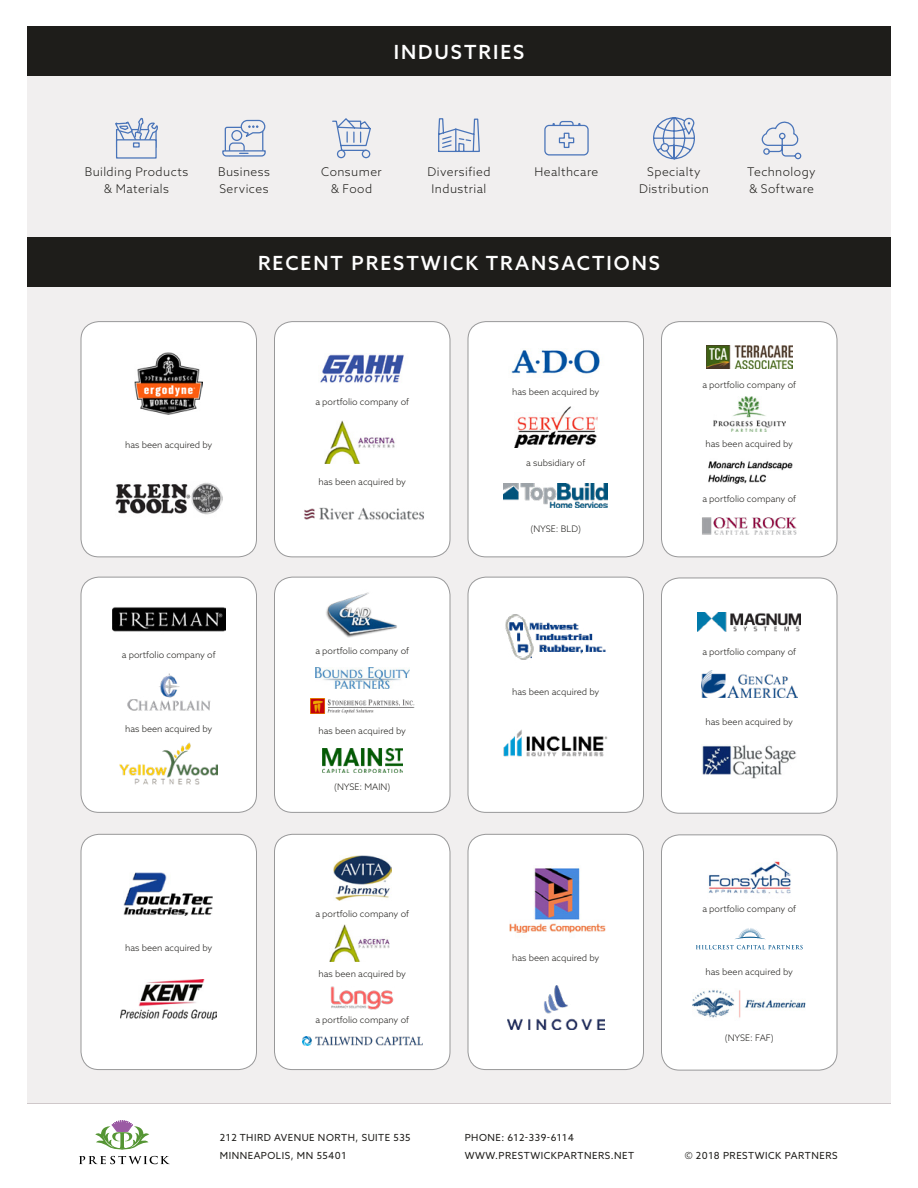
<style>
.page{position:relative;width:918px;height:1188px;background:#fff}
.page>*{position:absolute;margin:0;border:0;box-sizing:border-box;transform-origin:0 0}
.t1{font:500 19.5px "Azo Sans";letter-spacing:.1em;color:#fff}
.t2{font:300 12px/16.5px "Azo Sans";letter-spacing:.035em;color:#1e1d1a;text-align:center}
.t3{font:9.75px/18px "Azo Sans";letter-spacing:.05em;color:#1e1d1a}
.t4{font:300 9px "Azo Sans";color:#1e1d1a}
</style>
<div class="page">
<svg style="left:79px;top:1156px;width:91px;height:8px"></svg>
<svg style="left:95px;top:1120px;width:54px;height:30px"></svg>
<hr style="left:27px;top:1102px;width:864px;height:2px;background:#ab9fa2">
<div style="left:27px;top:76px;width:864px;height:1026px;background:#f1efef"></div>
<div style="left:27px;top:26px;width:864px;height:50px;background:#1e1d1a"></div>
<div style="left:27px;top:237px;width:864px;height:50px;background:#1e1d1a"></div>
<div style="left:81px;top:322px;width:175px;height:235px;background:#fff;border-radius:18px"></div>
<div style="left:81px;top:321px;width:176px;height:236px;border:1px solid #989899;border-radius:18px"></div>
<div style="left:81px;top:834px;width:175px;height:236px;background:#fff;border-radius:18px"></div>
<div style="left:81px;top:834px;width:176px;height:236px;border:1px solid #989899;border-radius:18px"></div>
<img style="left:135px;top:352px;width:68px;height:63px">
<img style="left:115px;top:483px;width:107px;height:32px">
<div style="left:274px;top:322px;width:176px;height:235px;background:#fff;border-radius:18px"></div>
<div style="left:274px;top:321px;width:176px;height:236px;border:1px solid #989899;border-radius:18px"></div>
<div style="left:274px;top:834px;width:176px;height:236px;background:#fff;border-radius:18px"></div>
<div style="left:274px;top:834px;width:176px;height:236px;border:1px solid #989899;border-radius:18px"></div>
<img style="left:320px;top:354px;width:84px;height:29px">
<img style="left:324px;top:420px;width:71px;height:44px">
<img style="left:330px;top:925px;width:60px;height:37px">
<img style="left:304px;top:507px;width:120px;height:13px">
<div style="left:468px;top:322px;width:176px;height:235px;background:#fff;border-radius:18px"></div>
<div style="left:468px;top:321px;width:176px;height:236px;border:1px solid #989899;border-radius:18px"></div>
<div style="left:468px;top:834px;width:176px;height:236px;background:#fff;border-radius:18px"></div>
<div style="left:468px;top:834px;width:176px;height:236px;border:1px solid #989899;border-radius:18px"></div>
<img style="left:511px;top:350px;width:89px;height:24px">
<img style="left:514px;top:406px;width:83px;height:41px">
<img style="left:504px;top:484px;width:104px;height:23px">
<div style="left:662px;top:322px;width:175px;height:235px;background:#fff;border-radius:18px"></div>
<div style="left:661px;top:321px;width:176px;height:236px;border:1px solid #989899;border-radius:18px"></div>
<div style="left:662px;top:835px;width:175px;height:235px;background:#fff;border-radius:18px"></div>
<div style="left:661px;top:834px;width:176px;height:236px;border:1px solid #989899;border-radius:18px"></div>
<img style="left:708px;top:461px;width:85px;height:23px">
<img style="left:706px;top:345px;width:86px;height:24px">
<img style="left:713px;top:396px;width:72px;height:36px">
<img style="left:702px;top:517px;width:95px;height:18px">
<div style="left:81px;top:577px;width:175px;height:235px;background:#fff;border-radius:18px"></div>
<div style="left:81px;top:577px;width:176px;height:236px;border:1px solid #989899;border-radius:18px"></div>
<img style="left:112px;top:607px;width:113px;height:25px">
<img style="left:127px;top:673px;width:84px;height:38px">
<img style="left:120px;top:743px;width:98px;height:42px">
<div style="left:274px;top:577px;width:176px;height:235px;background:#fff;border-radius:18px"></div>
<div style="left:274px;top:577px;width:176px;height:236px;border:1px solid #989899;border-radius:18px"></div>
<img style="left:326px;top:592px;width:71px;height:45px">
<img style="left:315px;top:668px;width:94px;height:20px">
<img style="left:310px;top:698px;width:104px;height:16px">
<img style="left:322px;top:749px;width:80px;height:23px">
<div style="left:468px;top:577px;width:176px;height:235px;background:#fff;border-radius:18px"></div>
<div style="left:468px;top:577px;width:176px;height:236px;border:1px solid #989899;border-radius:18px"></div>
<img style="left:503px;top:729px;width:105px;height:28px">
<img style="left:505px;top:614px;width:101px;height:46px">
<div style="left:662px;top:578px;width:175px;height:235px;background:#fff;border-radius:18px"></div>
<div style="left:661px;top:578px;width:176px;height:236px;border:1px solid #989899;border-radius:18px"></div>
<img style="left:698px;top:613px;width:103px;height:19px">
<img style="left:701px;top:671px;width:96px;height:27px">
<img style="left:702px;top:745px;width:95px;height:33px">
<svg style="left:115px;top:117px;width:43px;height:30px"></svg>
<div style="left:116px;top:139px;width:41px;height:20px;background:#f1efef;border:1px solid #4974b9"></div>
<div style="left:133px;top:142px;width:7px;height:6px;border:1px solid #4974b9"></div>
<svg style="left:438px;top:118px;width:42px;height:34px"></svg>
<svg style="left:761px;top:121px;width:41px;height:39px"></svg>
<svg style="left:222px;top:119px;width:44px;height:38px"></svg>
<svg style="left:544px;top:120px;width:45px;height:36px"></svg>
<svg style="left:653px;top:117px;width:42px;height:43px"></svg>
<div style="left:661px;top:144px;width:8px;height:7px;background:#f1efef;border-radius:50%"></div>
<div style="left:660px;top:143px;width:9px;height:9px;border:1px solid #4974b9;border-radius:50%"></div>
<svg style="left:332px;top:118px;width:39px;height:41px"></svg>
<img style="left:123px;top:872px;width:90px;height:44px">
<img style="left:121px;top:980px;width:96px;height:40px">
<img style="left:333px;top:855px;width:58px;height:46px">
<img style="left:330px;top:986px;width:64px;height:23px">
<img style="left:302px;top:1037px;width:120px;height:9px">
<img style="left:509px;top:868px;width:97px;height:65px">
<img style="left:507px;top:985px;width:97px;height:45px">
<img style="left:708px;top:861px;width:83px;height:33px">
<svg style="left:696px;top:945px;width:107px;height:4px"></svg>
<svg style="left:735px;top:928px;width:30px;height:11px"></svg>
<img style="left:693px;top:990px;width:113px;height:28px">
<h1 class="t1" style="left:394px;top:39px;width:132px">INDUSTRIES</h1>
<h2 class="t2" style="left:85px;top:164px;width:105px">Building Products &amp; Materials</h2>
<h2 class="t2" style="left:428px;top:164px;width:64px">Diversified<br>Industrial</h2>
<h2 class="t2" style="left:747px;top:164px;width:70px;text-align:left">Technology &amp; Software</h2>
<h2 class="t2" style="left:218px;top:164px;width:53px;text-align:left">Business<br>Services</h2>
<h2 class="t2" style="left:535px;top:164px;width:65px">Healthcare</h2>
<h2 class="t2" style="left:639px;top:164px;width:71px">Specialty<br>Distribution</h2>
<h2 class="t2" style="left:321px;top:164px;width:62px">Consumer &amp; Food</h2>
<p class="t4" style="left:125px;top:439px;width:89px">has been acquired by</p>
<h1 class="t1" style="left:258px;top:250px;width:403px">RECENT PRESTWICK TRANSACTIONS</h1>
<p class="t4" style="left:315px;top:396px;width:95px">a portfolio company of</p>
<p class="t4" style="left:319px;top:476px;width:89px">has been acquired by</p>
<p class="t4" style="left:512px;top:386px;width:89px">has been acquired by</p>
<p class="t4" style="left:526px;top:457px;width:61px">a subsidiary of</p>
<p class="t4" style="left:530px;top:522px;width:52px">(NYSE: BLD)</p>
<p class="t4" style="left:702px;top:378px;width:95px">a portfolio company of</p>
<p class="t4" style="left:706px;top:438px;width:89px">has been acquired by</p>
<p class="t4" style="left:702px;top:493px;width:95px">a portfolio company of</p>
<p class="t4" style="left:122px;top:649px;width:95px">a portfolio company of</p>
<p class="t4" style="left:125px;top:723px;width:89px">has been acquired by</p>
<p class="t4" style="left:315px;top:644px;width:95px">a portfolio company of</p>
<p class="t4" style="left:319px;top:725px;width:89px">has been acquired by</p>
<p class="t4" style="left:334px;top:781px;width:58px">(NYSE: MAIN)</p>
<p class="t4" style="left:512px;top:686px;width:89px">has been acquired by</p>
<p class="t4" style="left:702px;top:646px;width:95px">a portfolio company of</p>
<p class="t4" style="left:706px;top:716px;width:89px">has been acquired by</p>
<p class="t4" style="left:125px;top:942px;width:89px">has been acquired by</p>
<p class="t4" style="left:315px;top:907px;width:95px">a portfolio company of</p>
<p class="t4" style="left:702px;top:903px;width:95px">a portfolio company of</p>
<p class="t4" style="left:319px;top:968px;width:89px">has been acquired by</p>
<p class="t4" style="left:315px;top:1014px;width:95px">a portfolio company of</p>
<p class="t4" style="left:512px;top:952px;width:89px">has been acquired by</p>
<p class="t4" style="left:706px;top:966px;width:89px">has been acquired by</p>
<p class="t4" style="left:725px;top:1032px;width:50px">(NYSE: FAF)</p>
<p class="t3" style="left:220px;top:1128px;width:192px">212 THIRD AVENUE NORTH, SUITE 535<br>MINNEAPOLIS, MN 55401</p>
<p class="t3" style="left:465px;top:1128px;width:171px">PHONE: 612-339-6114<br>WWW.PRESTWICKPARTNERS.NET</p>
<p class="t3" style="left:685px;top:1146px;width:154px">© 2018 PRESTWICK PARTNERS</p>
</div>
